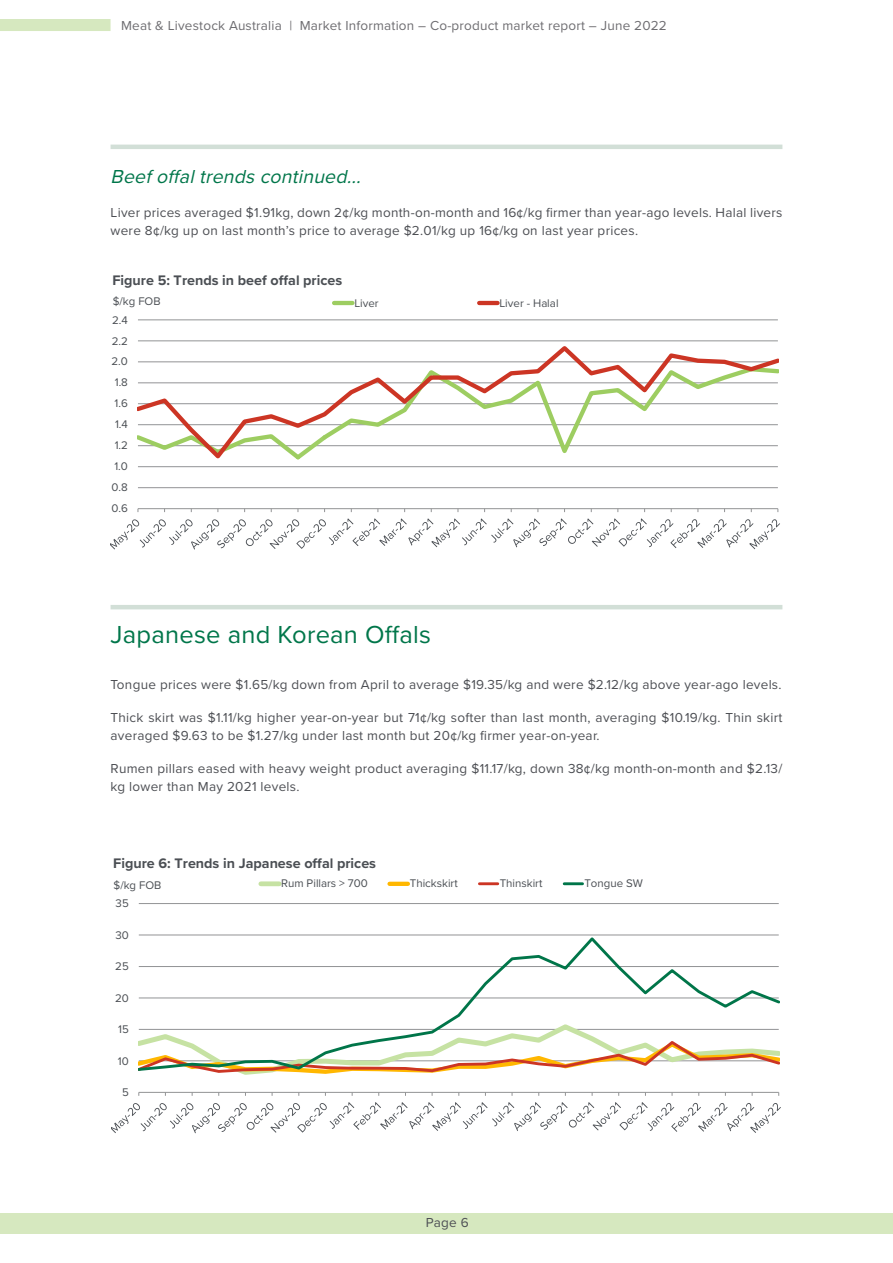
<style>
.page{position:relative;width:893px;height:1263px;background:#fff}
.page>*{position:absolute;margin:0;border:0;box-sizing:border-box;transform-origin:0 0}
.MLA_Sub_Heading{font:25.5px "Proxima Nova";letter-spacing:.01em;color:#00764a}
.MLA_Sub_Heading-2{font:italic 19.5px "Proxima Nova";color:#00764a}
.t1{font:700 14.4px "Proxima Nova";color:#4b4f54}
.MLA_Paragraph{font:13.5px/18px "Proxima Nova";letter-spacing:.02em;color:#4d4f54}
.t2{font:13.5px "Proxima Nova";letter-spacing:.015em;color:#6e6d71}
.t3{font:11.4px "Proxima Nova";color:#4b4f54}
</style>
<div class="page">
<div style="left:0;top:19px;width:111px;height:12px;background:#d6e8bf"></div>
<div style="left:0;top:1213px;width:893px;height:21px;background:#d6e8bf"></div>
<hr style="left:111px;top:145px;width:671px;height:4px;background:#d2dfd7">
<hr style="left:111px;top:605px;width:671px;height:4px;background:#d2dfd7">
<hr style="left:138px;top:487px;width:640px;height:1px;background:#929395">
<hr style="left:138px;top:466px;width:640px;height:1px;background:#929395">
<hr style="left:138px;top:340px;width:640px;height:1px;background:#929395">
<hr style="left:138px;top:319px;width:640px;height:1px;background:#929395">
<hr style="left:138px;top:508px;width:640px;height:1px;background:#929395">
<svg style="left:138px;top:346px;width:641px;height:114px"></svg>
<svg style="left:111px;top:518px;width:669px;height:32px"></svg>
<hr style="left:334px;top:301px;width:18px;height:4px;background:#9dcd61">
<hr style="left:479px;top:301px;width:19px;height:4px;background:#cc3524">
<hr style="left:139px;top:903px;width:640px;height:1px;background:#929395">
<hr style="left:139px;top:1092px;width:640px;height:1px;background:#929395">
<svg style="left:215px;top:1072px;width:222px;height:3px"></svg>
<svg style="left:139px;top:934px;width:640px;height:138px"></svg>
<svg style="left:111px;top:1102px;width:670px;height:31px"></svg>
<div style="left:261px;top:881px;width:18px;height:5px;background:#c6e2a3"></div>
<hr style="left:390px;top:882px;width:18px;height:4px;background:#ffb700">
<hr style="left:479px;top:882px;width:19px;height:3px;background:#cc3524">
<hr style="left:564px;top:882px;width:18px;height:3px;background:#007549">
<p class="t2" style="left:121px;top:15px;width:547px">Meat &amp; Livestock Australia | Market Information – Co-product market report – June 2022</p>
<p class="MLA_Sub_Heading-2" style="left:111px;top:162px;width:257px">Beefoffaltrendscontinued...</p>
<p class="MLA_Paragraph" style="left:111px;top:203px;width:673px">Liver prices averaged $1.91kg, down 2¢/kg month-on-month and 16¢/kg firmer than year-ago levels. Halal livers were 8¢/kg up on last month’s price to average $2.01/kg up 16¢/kg on last year prices.</p>
<p class="t1" style="left:112px;top:269px;width:231px">Figure 5: Trends in beef offal prices</p>
<p class="t3" style="left:113px;top:293px;width:49px">$/kg FOB</p>
<p class="t3" style="left:112px;top:311px;width:17px">2.4</p>
<p class="t3" style="left:112px;top:332px;width:18px">2.2</p>
<p class="t3" style="left:112px;top:353px;width:18px">2.0</p>
<p class="t3" style="left:115px;top:374px;width:15px">1.8</p>
<p class="t3" style="left:115px;top:395px;width:15px">1.6</p>
<p class="t3" style="left:115px;top:416px;width:14px">1.4</p>
<p class="t3" style="left:115px;top:437px;width:15px">1.2</p>
<p class="t3" style="left:114px;top:458px;width:15px">1.0</p>
<p class="t3" style="left:112px;top:479px;width:18px">0.8</p>
<p class="t3" style="left:112px;top:500px;width:18px">0.6</p>
<p class="t3" style="left:354px;top:294px;width:26px">Liver</p>
<p class="t3" style="left:499px;top:294px;width:61px">Liver - Halal</p>
<p class="MLA_Sub_Heading" style="left:111px;top:616px;width:322px">Japanese and Korean Offals</p>
<p class="MLA_Paragraph" style="left:111px;top:675px;width:673px">Tongue prices were $1.65/kg down from April to average $19.35/kg and were $2.12/kg above year-ago levels.</p>
<p class="MLA_Paragraph" style="left:111px;top:708px;width:673px">Thick skirt was $1.11/kg higher year-on-year but 71¢/kg softer than last month, averaging $10.19/kg. Thin skirt averaged $9.63 to be $1.27/kg under last month but 20¢/kg firmer year-on-year.</p>
<p class="MLA_Paragraph" style="left:111px;top:759px;width:673px">Rumen pillars eased with heavy weight product averaging $11.17/kg, down 38¢/kg month-on-month and $2.13/ kg lower than May 2021 levels.</p>
<p class="t1" style="left:113px;top:853px;width:264px">Figure 6: Trends in Japanese offal prices</p>
<p class="t3" style="left:281px;top:875px;width:88px">Rum Pillars &gt; 700</p>
<p class="t3" style="left:410px;top:875px;width:49px">Thickskirt</p>
<p class="t3" style="left:500px;top:875px;width:44px">Thinskirt</p>
<p class="t3" style="left:584px;top:875px;width:60px">Tongue SW</p>
<p class="t3" style="left:114px;top:877px;width:49px">$/kg FOB</p>
<p class="t3" style="left:116px;top:895px;width:15px">35</p>
<p class="t3" style="left:115px;top:926px;width:15px">30</p>
<p class="t3" style="left:115px;top:958px;width:15px">25</p>
<p class="t3" style="left:115px;top:989px;width:15px">20</p>
<p class="t3" style="left:118px;top:1021px;width:12px">15</p>
<p class="t3" style="left:118px;top:1052px;width:12px">10</p>
<p class="t3" style="left:122px;top:1084px;width:8px">5</p>
<p class="MLA_Paragraph" style="left:426px;top:1213px;width:44px">Page 6</p>
</div>
